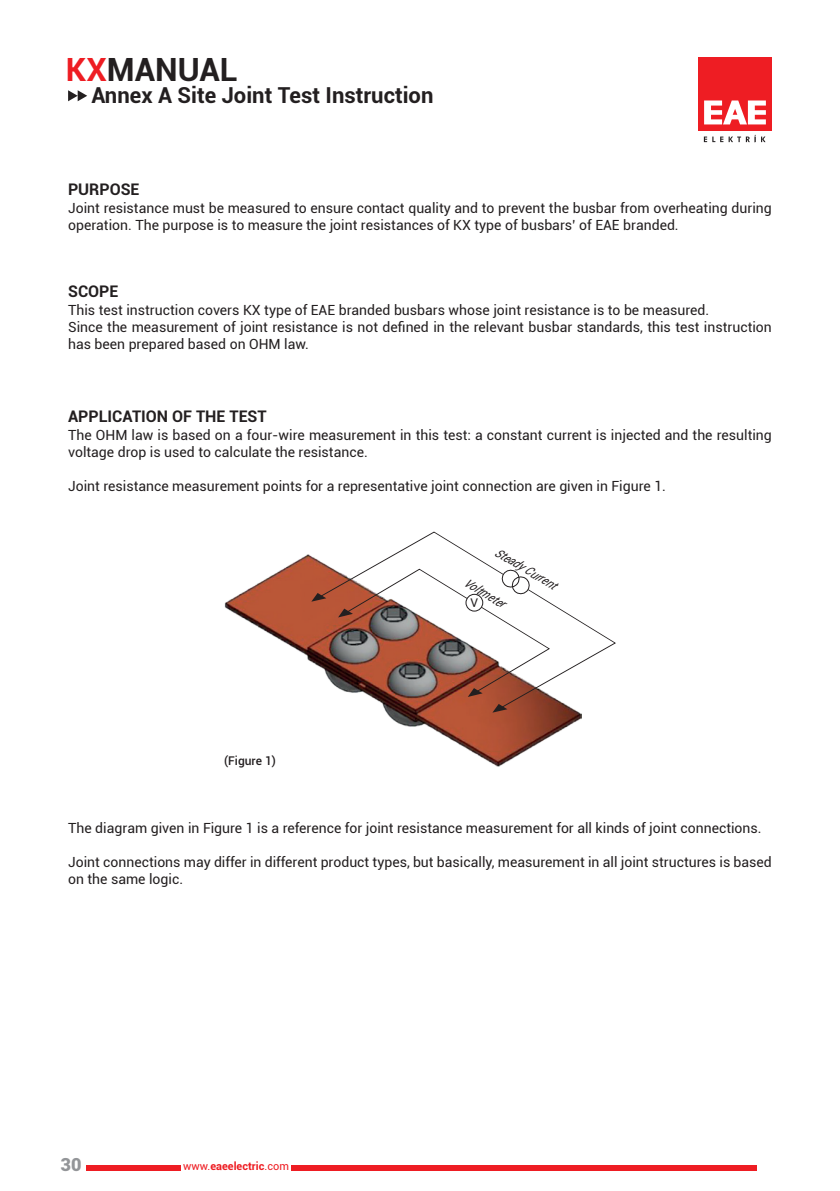
<style>
.page{position:relative;width:840px;height:1191px;background:#fff}
.page>*{position:absolute;margin:0;border:0;box-sizing:border-box;transform-origin:0 0}
.t1{font:700 32px "Roboto";color:#231f20}
.t2{font:700 22px "Roboto";color:#231f20}
.t3{font:900 18px "Roboto";color:#939598}
.t4{font:700 16px "Roboto";color:#231f20}
.t5{font:14px/16.8px "Roboto";color:#231f20}
.t6{font:italic 12.2px "Roboto";color:#231f20;scale:.85 1}
.t7{font:500 12px "Roboto";color:#231f20}
.t8{font:12px "Roboto";color:#231f20}
.t9{font:700 11px "Roboto";color:#ee1d23}
.s1{color:#ee1d23}
.s2{font-weight:400}
</style>
<div class="page">
<div style="left:697px;top:57px;width:74px;height:73px;background:#ee1d23"></div>
<svg style="left:704px;top:100px;width:61px;height:24px"></svg>
<svg style="left:703px;top:137px;width:3px;height:5px"></svg>
<svg style="left:712px;top:135px;width:53px;height:7px"></svg>
<div style="left:291px;top:1164px;width:464px;height:6px;background:#ee1d23"></div>
<div style="left:87px;top:1164px;width:94px;height:6px;background:#ee1d23"></div>
<svg style="left:68px;top:90px;width:19px;height:11px"></svg>
<img style="left:224px;top:554px;width:357px;height:212px">
<svg style="left:307px;top:531px;width:309px;height:184px"></svg>
<h1 class="t1" style="left:66px;top:47px;width:173px"><span class="s1">KX</span>MANUAL</h1>
<h2 class="t2" style="left:91px;top:80px;width:343px">Annex A Site Joint Test Instruction</h2>
<p class="t4" style="left:68px;top:178px;width:73px">PURPOSE</p>
<p class="t5" style="left:68px;top:199px;width:704px">Joint resistance must be measured to ensure contact quality and to prevent the busbar from overheating during operation. The purpose is to measure the joint resistances of KX type of busbars’ of EAE branded.</p>
<p class="t4" style="left:68px;top:280px;width:52px">SCOPE</p>
<p class="t5" style="left:68px;top:301px;width:704px">This test instruction covers KX type of EAE branded busbars whose joint resistance is to be measured.<br>Since the measurement of joint resistance is not defined in the relevant busbar standards, this test instruction has been prepared based on OHM law.</p>
<p class="t4" style="left:68px;top:405px;width:200px">APPLICATION OF THE TEST</p>
<p class="t5" style="left:68px;top:426px;width:704px">The OHM law is based on a four-wire measurement in this test: a constant current is injected and the resulting voltage drop is used to calculate the resistance.</p>
<p class="t5" style="left:68px;top:476px;width:599px">Joint resistance measurement points for a representative joint connection are given in Figure 1.</p>
<p class="t7" style="left:224px;top:752px;width:53px">(Figure 1)</p>
<p class="t6" style="left:500px;top:543px;width:83px;rotate:31deg">Steady Current</p>
<p class="t6" style="left:469px;top:574px;width:55px;rotate:31deg">Voltmeter</p>
<p class="t8" style="left:470px;top:594px;width:9px">V</p>
<p class="t5" style="left:68px;top:819px;width:694px">The diagram given in Figure 1 is a reference for joint resistance measurement for all kinds of joint connections.</p>
<p class="t5" style="left:68px;top:853px;width:704px">Joint connections may differ in different product types, but basically, measurement in all joint structures is based on the same logic.</p>
<p class="t3" style="left:61px;top:1151px;width:22px">30</p>
<p class="t9" style="left:183px;top:1158px;width:107px"><span class="s2">www.</span>eaeelectric<span class="s2">.com</span></p>
</div>
